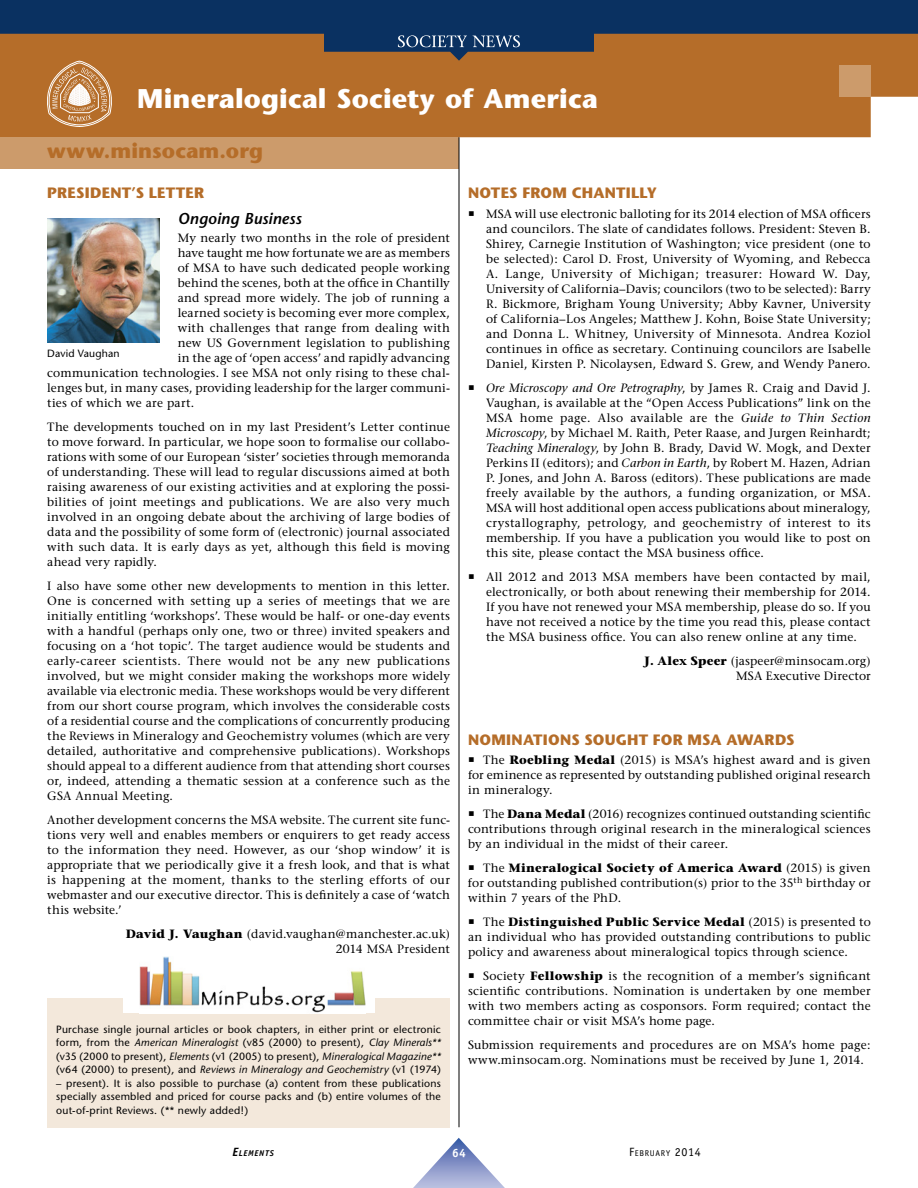
<style>
.page{position:relative;width:918px;height:1188px;background:#fff}
.page>*{position:absolute;margin:0;border:0;box-sizing:border-box;transform-origin:0 0}
.t1{font:700 27px "Stone Sans";letter-spacing:.005em;color:#fff}
.t2{font:700 21px "Stone Sans";letter-spacing:.005em;color:#b56d29}
.t3{font:italic 600 15.75px "Stone Sans";letter-spacing:.01em;color:#000}
.t4{font:700 15px "Stone Sans";letter-spacing:.015em;color:#b56d29}
.t5{font:12px/15px "Stone Serif";letter-spacing:.015em;color:#000;text-align:justify}
.t6{font:12px "Stone Serif";letter-spacing:-.01em;color:#000}
.t7{font:700 12px "Officina Sans";color:#fff}
.t8{font:10.5px/13.5px "Stone Sans";letter-spacing:.02em;color:#000;text-align:justify}
.t9{font:8.4px "Officina Sans";letter-spacing:.08em;color:#000}
.t10{font:italic 700 8.4px "Officina Sans";letter-spacing:.08em;color:#000}
.s1{font-weight:700}
.s2{font-style:italic}
.s3{font-size:12px}
</style>
<div class="page">
<div style="left:0;top:61px;width:918px;height:76px;background:#b56d29"></div>
<div style="left:0;top:137px;width:459px;height:32px;background:#cc9b6b"></div>
<svg style="left:45px;top:61px;width:70px;height:65px;background:#c6905d"></svg>
<div style="left:839px;top:65px;width:32px;height:32px;background:#cc9b6b"></div>
<hr style="left:459px;top:137px;width:1px;height:990px;background:#000">
<img style="left:47px;top:219px;width:113px;height:123px">
<div style="left:47px;top:998px;width:403px;height:129px;background:#f3e8db"></div>
<div style="left:123px;top:956px;width:252px;height:57px;background:#fff"></div>
<img style="left:140px;top:956px;width:226px;height:57px">
<svg style="left:413px;top:1138px;width:92px;height:50px"></svg>
<svg style="left:0;top:0;width:918px;height:61px;background:#49474c"></svg>
<svg style="left:398px;top:35px;width:122px;height:12px"></svg>
<h1 class="t1" style="left:137px;top:88px;width:462px">Mineralogical Society of America</h1>
<h2 class="t2" style="left:47px;top:143px;width:217px">www.minsocam.org</h2>
<p class="t4" style="left:47px;top:187px;width:159px">PRESIDENT’S LETTER</p>
<h3 class="t3" style="left:178px;top:212px;width:125px">Ongoing Business</h3>
<p class="t5" style="left:178px;top:231px;width:274px">My nearly two months in the role of president</p>
<p class="t6" style="left:178px;top:248px;width:274px">have taught me how fortunate we are as members</p>
<p class="t5" style="left:178px;top:261px;width:274px">of MSA to have such dedicated people working</p>
<p class="t5" style="left:178px;top:276px;width:274px">behind the scenes, both at the office in Chantilly</p>
<p class="t5" style="left:178px;top:291px;width:274px">and spread more widely. The job of running a</p>
<p class="t5" style="left:178px;top:306px;width:274px">learned society is becoming ever more complex,</p>
<p class="t5" style="left:178px;top:321px;width:274px">with challenges that range from dealing with</p>
<p class="t5" style="left:178px;top:336px;width:274px">new US Government legislation to publishing</p>
<p class="t5" style="left:178px;top:351px;width:274px">in the age of ‘open access’ and rapidly advancing</p>
<p class="t5" style="left:47px;top:366px;width:404px">communication technologies. I see MSA not only rising to these chal-</p>
<p class="t5" style="left:47px;top:381px;width:404px">lenges but, in many cases, providing leadership for the larger communi-</p>
<p class="t5" style="left:47px;top:396px;width:148px">ties of which we are part.</p>
<p class="t5" style="left:47px;top:420px;width:404px">The developments touched on in my last President’s Letter continue to move forward. In particular, we hope soon to formalise our collabo&shy;rations with some of our European ‘sister’ societies through memoranda of understanding. These will lead to regular discussions aimed at both raising awareness of our existing activities and at exploring the possi&shy;bilities of joint meetings and publications. We are also very much involved in an ongoing debate about the archiving of large bodies of data and the possibility of some form of (electronic) journal associated with such data. It is early days as yet, although this field is moving ahead very rapidly.</p>
<p class="t5" style="left:47px;top:579px;width:404px">I also have some other new developments to mention in this letter.<br>One is concerned with setting up a series of meetings that we are initially entitling ‘workshops’. These would be half- or one-day events with a handful (perhaps only one, two or three) invited speakers and focusing on a ‘hot topic’. The target audience would be students and early-career scientists. There would not be any new publications involved, but we might consider making the workshops more widely available via electronic media. These workshops would be very different from our short course program, which involves the considerable costs of a residential course and the complications of concurrently producing the Reviews in Mineralogy and Geochemistry volumes (which are very detailed, authoritative and comprehensive publications). Workshops should appeal to a different audience from that attending short courses or, indeed, attending a thematic session at a conference such as the GSA Annual Meeting.</p>
<p class="t5" style="left:47px;top:813px;width:404px">Another development concerns the MSA website. The current site func&shy;tions very well and enables members or enquirers to get ready access to the information they need. However, as our ‘shop window’ it is appropriate that we periodically give it a fresh look, and that is what is happening at the moment, thanks to the sterling efforts of our webmaster and our executive director. This is definitely a case of ‘watch this website.’</p>
<p class="t5" style="left:126px;top:927px;width:326px;text-align:right"><span class="s1">David J. Vaughan</span> (david.vaughan@manchester.ac.uk)<br>2014 MSA President</p>
<p class="t4" style="left:468px;top:187px;width:191px">NOTES FROM CHANTILLY</p>
<p class="t5" style="left:486px;top:207px;width:386px">MSA will use electronic balloting for its 2014 election of MSA officers and councilors. The slate of candidates follows. President: Steven B.<br>Shirey, Carnegie Institution of Washington; vice president (one to be selected): Carol D. Frost, University of Wyoming, and Rebecca A. Lange, University of Michigan; treasurer: Howard W. Day, University of California–Davis; councilors (two to be selected): Barry R. Bickmore, Brigham Young University; Abby Kavner, University of California–Los Angeles; Matthew J. Kohn, Boise State University; and Donna L. Whitney, University of Minnesota. Andrea Koziol continues in office as secretary. Continuing councilors are Isabelle Daniel, Kirsten P. Nicolaysen, Edward S. Grew, and Wendy Panero.</p>
<p class="t5" style="left:486px;top:381px;width:386px"><span class="s2">Ore Microscopy and Ore Petrography</span>, by James R. Craig and David J.<br>Vaughan, is available at the “Open Access Publications” link on the MSA home page. Also available are the <span class="s2">Guide to Thin Section Microscopy</span>, by Michael M. Raith, Peter Raase, and Jurgen Reinhardt; <span class="s2">Teaching Mineralogy</span>, by John B. Brady, David W. Mogk, and Dexter Perkins II (editors); and <span class="s2">Carbon in Earth</span>, by Robert M. Hazen, Adrian P. Jones, and John A. Baross (editors). These publications are made freely available by the authors, a funding organization, or MSA.<br>MSA will host additional open access publications about mineralogy, crystallography, petrology, and geochemistry of interest to its membership. If you have a publication you would like to post on this site, please contact the MSA business office.</p>
<p class="t5" style="left:486px;top:570px;width:386px">All 2012 and 2013 MSA members have been contacted by mail, electronically, or both about renewing their membership for 2014.<br>If you have not renewed your MSA membership, please do so. If you have not received a notice by the time you read this, please contact the MSA business office. You can also renew online at any time.</p>
<p class="t5" style="left:645px;top:654px;width:228px;text-align:right"><span class="s1">J. Alex Speer</span> (jaspeer@minsocam.org)<br>MSA Executive Director</p>
<p class="t8" style="left:47px;top:348px;width:74px">David Vaughan</p>
<p class="t4" style="left:468px;top:734px;width:328px">NOMINATIONS SOUGHT FOR MSA AWARDS</p>
<p class="t5" style="left:468px;top:754px;width:404px;text-indent:15px">The <span class="s1">Roebling Medal</span> (2015) is MSA’s highest award and is given for eminence as represented by outstanding published original research in mineralogy.</p>
<p class="t5" style="left:468px;top:808px;width:404px;text-indent:15px">The <span class="s1">Dana Medal</span> (2016) recognizes continued outstanding scientific contributions through original research in the mineralogical sciences by an individual in the midst of their career.</p>
<p class="t5" style="left:468px;top:862px;width:404px;text-indent:15px">The <span class="s1">Mineralogical Society of America Award</span> (2015) is given for outstanding published contribution(s) prior to the 35<sup>th</sup> birthday or within 7 years of the PhD.</p>
<p class="t5" style="left:468px;top:916px;width:404px;text-indent:15px">The <span class="s1">Distinguished Public Service Medal</span> (2015) is presented to an individual who has provided outstanding contributions to public policy and awareness about mineralogical topics through science.</p>
<p class="t5" style="left:468px;top:970px;width:404px;text-indent:15px">Society <span class="s1">Fellowship</span> is the recognition of a member’s significant scientific contributions. Nomination is undertaken by one member with two members acting as cosponsors. Form required; contact the committee chair or visit MSA’s home page.</p>
<p class="t5" style="left:468px;top:1039px;width:404px">Submission requirements and procedures are on MSA’s home page: www.minsocam.org. Nominations must be received by June 1, 2014.</p>
<p class="t8" style="left:56px;top:1024px;width:386px">Purchase single journal articles or book chapters, in either print or electronic form, from the <span class="s2">American Mineralogist</span> (v85 (2000) to present), <span class="s2">Clay Minerals** </span>(v35 (2000 to present), <span class="s2">Elements</span> (v1 (2005) to present), <span class="s2">Mineralogical Magazine** </span>(v64 (2000) to present), and <span class="s2">Reviews in Mineralogy and Geochemistry</span> (v1 (1974)</p>
<p class="t8" style="left:56px;top:1078px;width:386px">– present). It is also possible to purchase (a) content from these publications specially assembled and priced for course packs and (b) entire volumes of the out-of-print Reviews. (** newly added!)</p>
<p class="t10" style="left:232px;top:1150px;width:43px"><span class="s3">E</span>LEMENTS</p>
<p class="t7" style="left:452px;top:1149px;width:15px">64</p>
<p class="t9" style="left:629px;top:1150px;width:73px"><span class="s3">F</span>EBRUARY <span class="s3">2014</span></p>
</div>
